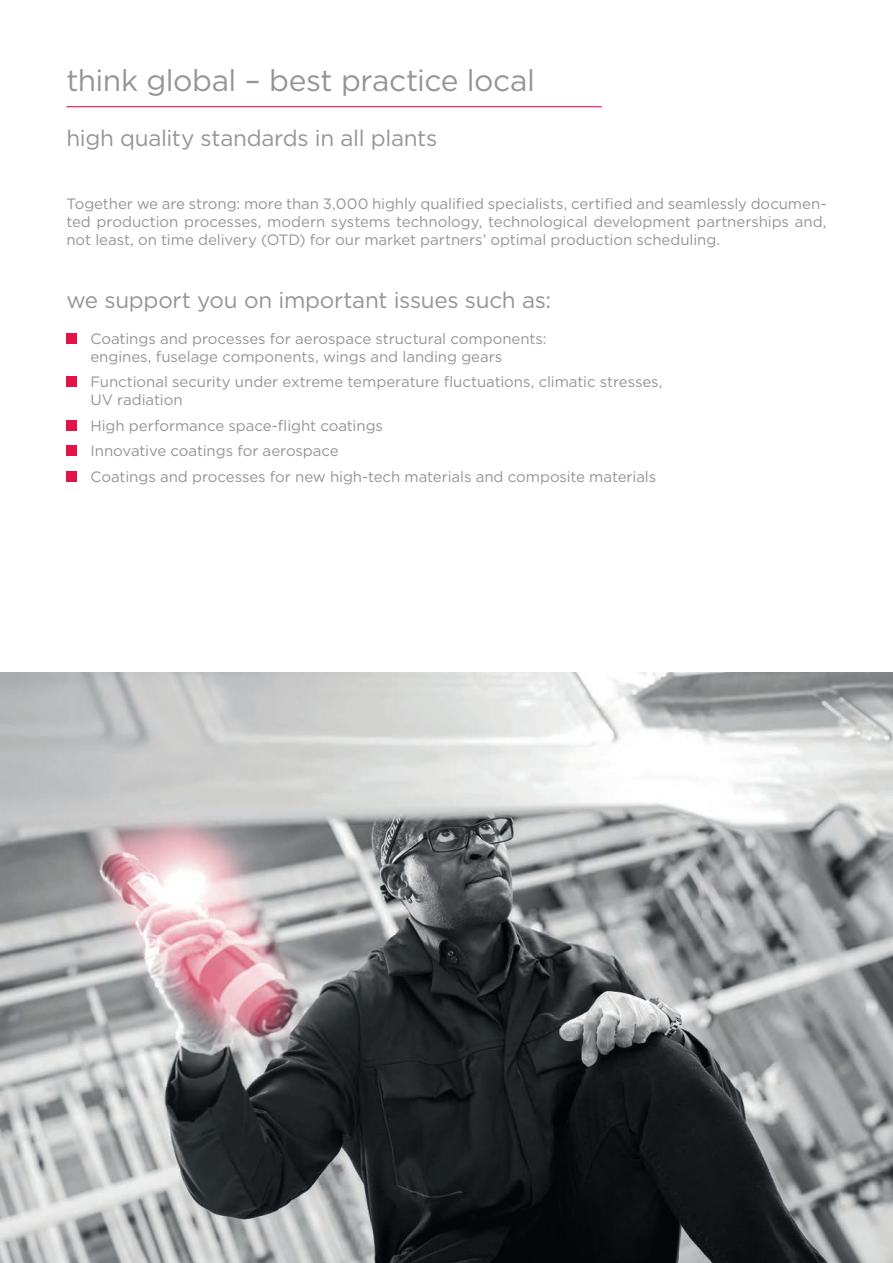
<style>
.page{position:relative;width:893px;height:1263px;background:#fff}
.page>*{position:absolute;margin:0;border:0;box-sizing:border-box;transform-origin:0 0}
.t1{font:30px "Gotham";letter-spacing:-.015em;color:#939598}
.t2{font:22.5px "Gotham";letter-spacing:-.015em;color:#939598}
.t3{font:15px/18px "Gotham";letter-spacing:-.005em;color:#939598}
</style>
<div class="page">
<div style="left:66px;top:333px;width:11px;height:10px;background:#e21347"></div>
<div style="left:66px;top:377px;width:11px;height:10px;background:#e21347"></div>
<div style="left:66px;top:420px;width:11px;height:10px;background:#e21347"></div>
<div style="left:66px;top:446px;width:11px;height:10px;background:#e21347"></div>
<div style="left:66px;top:471px;width:11px;height:10px;background:#e21347"></div>
<hr style="left:66px;top:106px;width:536px;height:1px;background:#e21347">
<img style="left:0;top:672px;width:893px;height:591px">
<h1 class="t1" style="left:66px;top:61px;width:470px">think global – best practice local</h1>
<h2 class="t2" style="left:66px;top:123px;width:373px">high quality standards in all plants</h2>
<p class="t3" style="left:66px;top:194px;width:762px;text-align:justify">Together we are strong: more than 3,000 highly qualified specialists, certified and seamlessly documen&shy;ted production processes, modern systems technology, technological development partnerships and, not least, on time delivery (OTD) for our market partners’ optimal production scheduling.</p>
<h2 class="t2" style="left:66px;top:285px;width:486px">we support you on important issues such as:</h2>
<p class="t3" style="left:90px;top:329px;width:458px">Coatings and processes for aerospace structural components: engines, fuselage components, wings and landing gears</p>
<p class="t3" style="left:90px;top:372px;width:574px">Functional security under extreme temperature fluctuations, climatic stresses,<br>UV radiation</p>
<p class="t3" style="left:90px;top:412px;width:567px;line-height:25.5px">High performance space-flight coatings<br>Innovative coatings for aerospace<br>Coatings and processes for new high-tech materials and composite materials</p>
</div>
